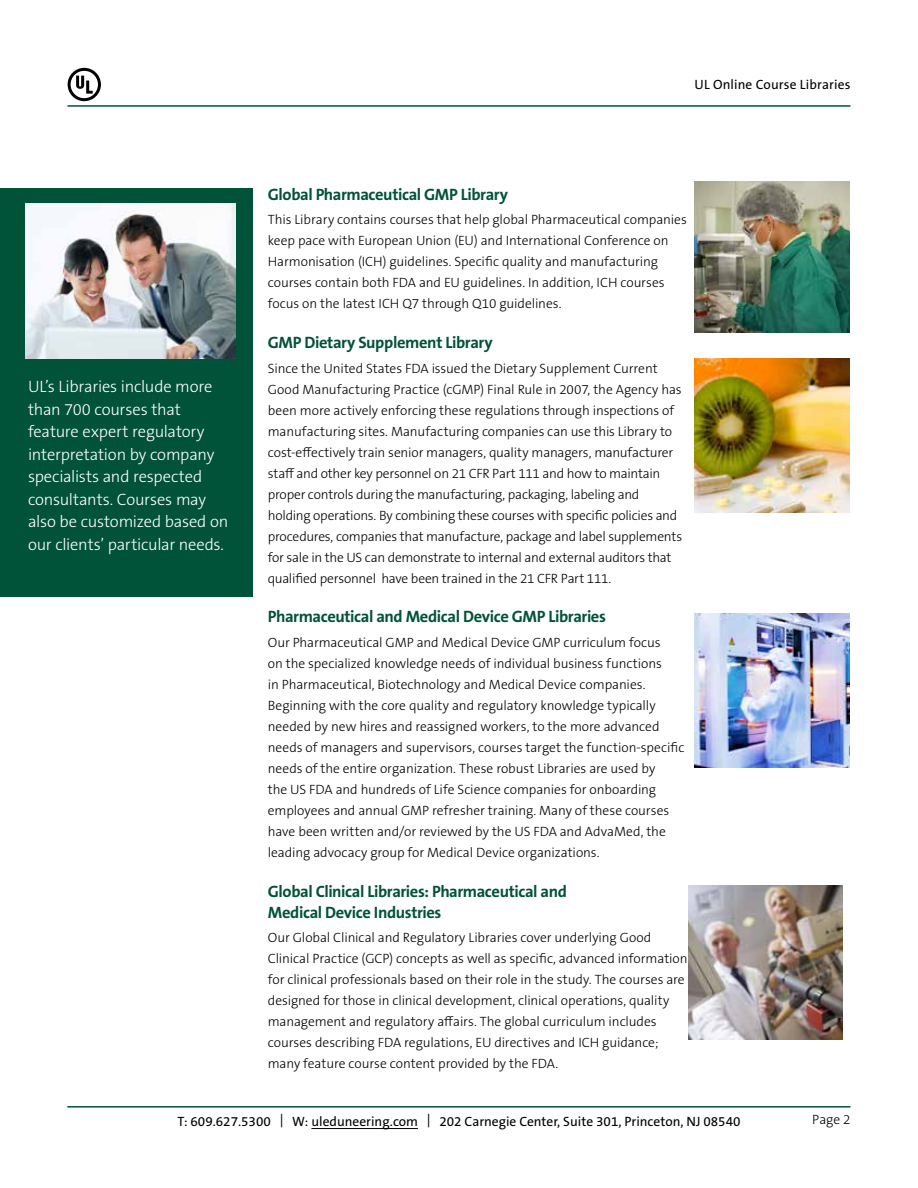
<style>
.page{position:relative;width:918px;height:1188px;background:#fff}
.page>*{position:absolute;margin:0;border:0;box-sizing:border-box;transform-origin:0 0}
.t1{font:300 16.5px/22.5px "The Sans B W3";letter-spacing:-.015em;color:#fff}
.t2{font:700 16.5px/21px "The Sans B W7";letter-spacing:-.025em;color:#005238}
.t3{font:300 13.5px/21px "The Sans B W3";letter-spacing:-.005em;color:#000}
.t4{font:13.5px "The Sans B5 Plain";color:#000}
.t5{font:13.5px "The Sans";letter-spacing:.01em;color:#000}
</style>
<div class="page">
<hr style="left:68px;top:105px;width:782px;height:2px;background:#005238">
<hr style="left:67px;top:1106px;width:784px;height:2px;background:#005238">
<hr style="left:311px;top:1128px;width:107px;height:1px;background:#000">
<svg style="left:68px;top:68px;width:33px;height:33px"></svg>
<img style="left:695px;top:181px;width:154px;height:152px">
<img style="left:695px;top:359px;width:154px;height:154px">
<img style="left:695px;top:613px;width:154px;height:155px">
<div style="left:0;top:188px;width:253px;height:408px;background:#005238"></div>
<img style="left:26px;top:204px;width:209px;height:154px">
<img style="left:688px;top:885px;width:155px;height:155px">
<p class="t1" style="left:28px;top:376px;width:202px">UL’s Libraries include more than 700 courses that feature expert regulatory interpretation by company specialists and respected consultants. Courses may also be customized based on our clients’ particular needs.</p>
<p class="t5" style="left:695px;top:76px;width:157px">UL Online Course Libraries</p>
<p class="t2" style="left:268px;top:184px;width:242px">Global Pharmaceutical GMP Library</p>
<p class="t3" style="left:268px;top:209px;width:421px">This Library contains courses that help global Pharmaceutical companies keep pace with European Union (EU) and International Conference on Harmonisation (ICH) guidelines. Specific quality and manufacturing courses contain both FDA and EU guidelines. In addition, ICH courses focus on the latest ICH Q7 through Q10 guidelines.</p>
<p class="t2" style="left:268px;top:332px;width:227px">GMP Dietary Supplement Library</p>
<p class="t3" style="left:268px;top:358px;width:416px">Since the United States FDA issued the Dietary Supplement Current Good Manufacturing Practice (cGMP) Final Rule in 2007, the Agency has been more actively enforcing these regulations through inspections of manufacturing sites. Manufacturing companies can use this Library to cost-effectively train senior managers, quality managers, manufacturer staff and other key personnel on 21 CFR Part 111 and how to maintain proper controls during the manufacturing, packaging, labeling and holding operations. By combining these courses with specific policies and procedures, companies that manufacture, package and label supplements for sale in the US can demonstrate to internal and external auditors that qualified personnel have been trained in the 21 CFR Part 111.</p>
<p class="t2" style="left:268px;top:606px;width:340px">Pharmaceutical and Medical Device GMP Libraries</p>
<p class="t3" style="left:268px;top:632px;width:418px">Our Pharmaceutical GMP and Medical Device GMP curriculum focus<br>on the specialized knowledge needs of individual business functions<br>in Pharmaceutical, Biotechnology and Medical Device companies.<br>Beginning with the core quality and regulatory knowledge typically needed by new hires and reassigned workers, to the more advanced needs of managers and supervisors, courses target the function-specific needs of the entire organization. These robust Libraries are used by<br>the US FDA and hundreds of Life Science companies for onboarding employees and annual GMP refresher training. Many of these courses have been written and/or reviewed by the US FDA and AdvaMed, the leading advocacy group for Medical Device organizations.</p>
<p class="t2" style="left:268px;top:881px;width:301px">Global Clinical Libraries: Pharmaceutical and<br>Medical Device Industries</p>
<p class="t3" style="left:268px;top:927px;width:421px">Our Global Clinical and Regulatory Libraries cover underlying Good Clinical Practice (GCP) concepts as well as specific, advanced information for clinical professionals based on their role in the study. The courses are designed for those in clinical development, clinical operations, quality management and regulatory affairs. The global curriculum includes courses describing FDA regulations, EU directives and ICH guidance; many feature course content provided by the FDA.</p>
<p class="t4" style="left:177px;top:1114px;width:565px">T: 609.627.5300 | W: uleduneering.com | 202 Carnegie Center, Suite 301, Princeton, NJ 08540</p>
<p class="t3" style="left:812px;top:1110px;width:40px">Page 2</p>
</div>
